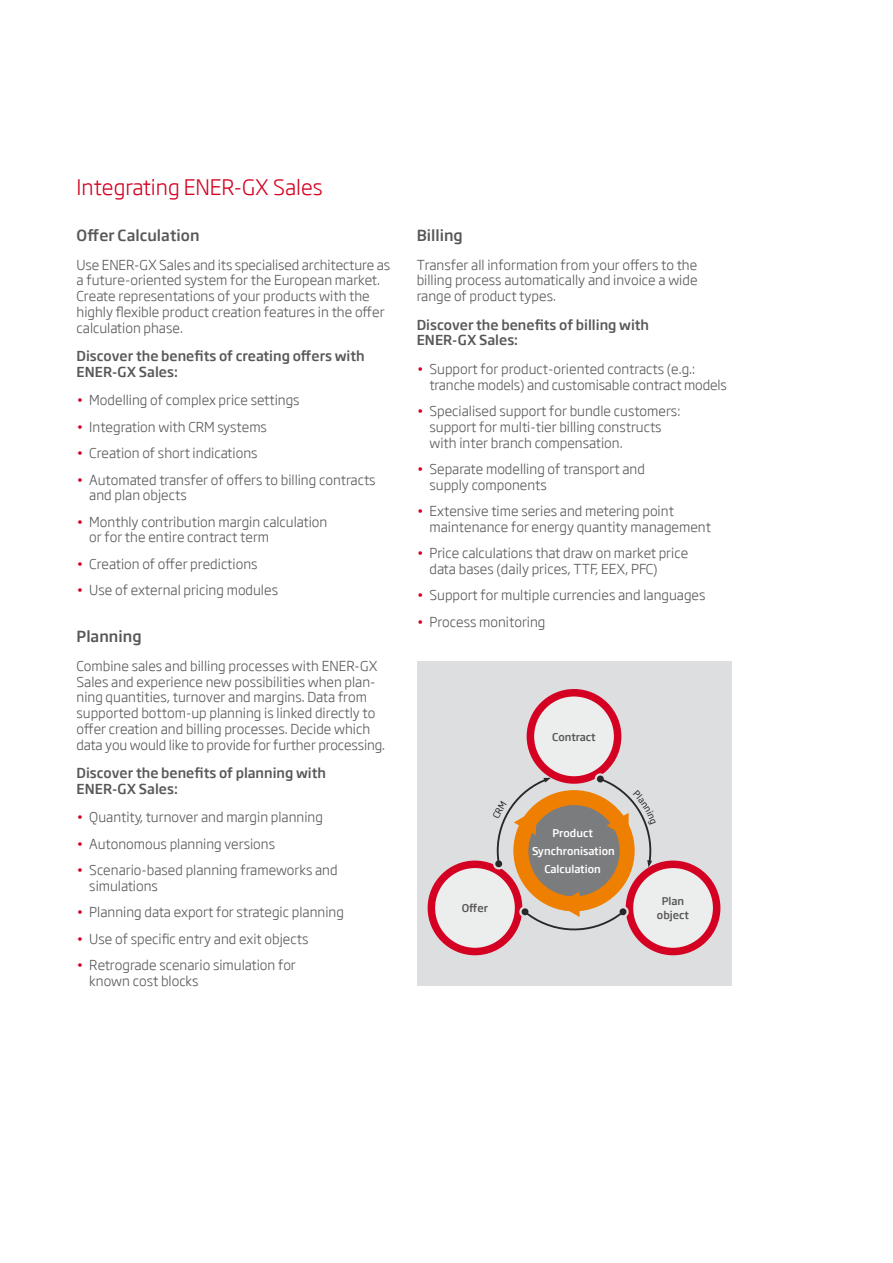
<style>
.page{position:relative;width:893px;height:1263px;background:#fff}
.page>*{position:absolute;margin:0;border:0;box-sizing:border-box;transform-origin:0 0}
.t1{font:300 21px "Soho Gothic Pro";color:#d40122}
.t2{font:500 15px "Soho Gothic Pro";letter-spacing:.005em;color:#58585a}
.t3{font:300 13.5px/15.8px "Soho Gothic Pro";color:#58585a}
.t4{font:500 13.5px/15.8px "Soho Gothic Pro";color:#58585a}
.t5{font:500 10.5px/18px "Soho Gothic Pro";color:#fff;text-align:center}
.t6{font:500 10.5px/13.5px "Soho Gothic Pro";color:#58585a;text-align:center}
.s1{color:#d40122}
</style>
<div class="page">
<div style="left:417px;top:661px;width:314px;height:324px;background:#dddedf"></div>
<div style="left:530px;top:693px;width:88px;height:87px;background:#eceded;border-radius:50%"></div>
<div style="left:527px;top:689px;width:94px;height:95px;border:8px solid #d40122;border-radius:50%"></div>
<div style="left:431px;top:864px;width:88px;height:87px;background:#eceded;border-radius:50%"></div>
<div style="left:428px;top:860px;width:94px;height:95px;border:8px solid #d40122;border-radius:50%"></div>
<div style="left:629px;top:864px;width:88px;height:87px;background:#eceded;border-radius:50%"></div>
<div style="left:626px;top:860px;width:94px;height:95px;border:8px solid #d40122;border-radius:50%"></div>
<div style="left:521px;top:798px;width:106px;height:106px;background:#7b7c7e;border-radius:50%"></div>
<div style="left:513px;top:790px;width:122px;height:121px;border:15px solid #ee7f00;border-radius:50%"></div>
<svg style="left:519px;top:891px;width:110px;height:40px"></svg>
<svg style="left:594px;top:773px;width:62px;height:94px"></svg>
<svg style="left:492px;top:777px;width:59px;height:93px"></svg>
<h1 class="t1" style="left:77px;top:171px;width:248px">Integrating ENER-GX Sales</h1>
<p class="t2" style="left:77px;top:224px;width:125px">Offer Calculation</p>
<p class="t3" style="left:77px;top:256px;width:315px">Use ENER-GX Sales and its specialised architecture as a future-oriented system for the European market.<br>Create representations of your products with the highly flexible product creation features in the offer calculation phase.</p>
<p class="t4" style="left:77px;top:347px;width:290px">Discover the benefits of creating offers with<br>ENER-GX Sales:</p>
<p class="t3" style="left:77px;top:392px;width:225px"><span class="s1">•</span> Modelling of complex price settings</p>
<p class="t3" style="left:77px;top:418px;width:192px"><span class="s1">•</span> Integration with CRM systems</p>
<p class="t3" style="left:77px;top:444px;width:183px"><span class="s1">•</span> Creation of short indications</p>
<p class="t3" style="left:89px;top:471px;width:288px;text-indent:-13px"><span class="s1">•</span> Automated transfer of offers to billing contracts and plan objects</p>
<p class="t3" style="left:89px;top:513px;width:240px;text-indent:-13px"><span class="s1">•</span> Monthly contribution margin calculation or for the entire contract term</p>
<p class="t3" style="left:77px;top:555px;width:183px"><span class="s1">•</span> Creation of offer predictions</p>
<p class="t3" style="left:77px;top:581px;width:203px"><span class="s1">•</span> Use of external pricing modules</p>
<p class="t2" style="left:77px;top:625px;width:67px">Planning</p>
<p class="t3" style="left:77px;top:657px;width:310px">Combine sales and billing processes with ENER-GX Sales and experience new possibilities when plan&shy;ning quantities, turnover and margins. Data from supported bottom-up planning is linked directly to offer creation and billing processes. Decide which data you would like to provide for further processing.</p>
<p class="t4" style="left:77px;top:764px;width:251px">Discover the benefits of planning with<br>ENER-GX Sales:</p>
<p class="t3" style="left:77px;top:809px;width:248px"><span class="s1">•</span> Quantity, turnover and margin planning</p>
<p class="t3" style="left:77px;top:835px;width:200px"><span class="s1">•</span> Autonomous planning versions</p>
<p class="t3" style="left:89px;top:861px;width:250px;text-indent:-13px"><span class="s1">•</span> Scenario-based planning frameworks and simulations</p>
<p class="t3" style="left:77px;top:904px;width:269px"><span class="s1">•</span> Planning data export for strategic planning</p>
<p class="t3" style="left:77px;top:930px;width:233px"><span class="s1">•</span> Use of specific entry and exit objects</p>
<p class="t3" style="left:89px;top:956px;width:208px;text-indent:-13px"><span class="s1">•</span> Retrograde scenario simulation for known cost blocks</p>
<p class="t2" style="left:417px;top:224px;width:48px">Billing</p>
<p class="t3" style="left:417px;top:256px;width:282px;text-align:justify">Transfer all information from your offers to the billing process automatically and invoice a wide range of product types.</p>
<p class="t4" style="left:417px;top:316px;width:234px">Discover the benefits of billing with<br>ENER-GX Sales:</p>
<p class="t3" style="left:429px;top:360px;width:299px;text-indent:-13px"><span class="s1">•</span> Support for product-oriented contracts (e.g.: tranche models) and customisable contract models</p>
<p class="t3" style="left:429px;top:402px;width:252px;text-indent:-13px"><span class="s1">•</span> Specialised support for bundle customers: support for multi-tier billing constructs with inter branch compensation.</p>
<p class="t3" style="left:429px;top:460px;width:217px;text-indent:-13px"><span class="s1">•</span> Separate modelling of transport and supply components</p>
<p class="t3" style="left:429px;top:502px;width:283px;text-indent:-13px"><span class="s1">•</span> Extensive time series and metering point maintenance for energy quantity management</p>
<p class="t3" style="left:429px;top:544px;width:260px;text-indent:-13px"><span class="s1">•</span> Price calculations that draw on market price data bases (daily prices, TTF, EEX, PFC)</p>
<p class="t3" style="left:417px;top:587px;width:290px"><span class="s1">•</span> Support for multiple currencies and languages</p>
<p class="t3" style="left:417px;top:613px;width:130px"><span class="s1">•</span> Process monitoring</p>
<p class="t6" style="left:552px;top:729px;width:45px">Contract</p>
<p class="t5" style="left:532px;top:823px;width:84px">Product<br>Synchronisation<br>Calculation</p>
<p class="t6" style="left:462px;top:901px;width:28px">Offer</p>
<p class="t6" style="left:657px;top:894px;width:34px">Plan object</p>
</div>
